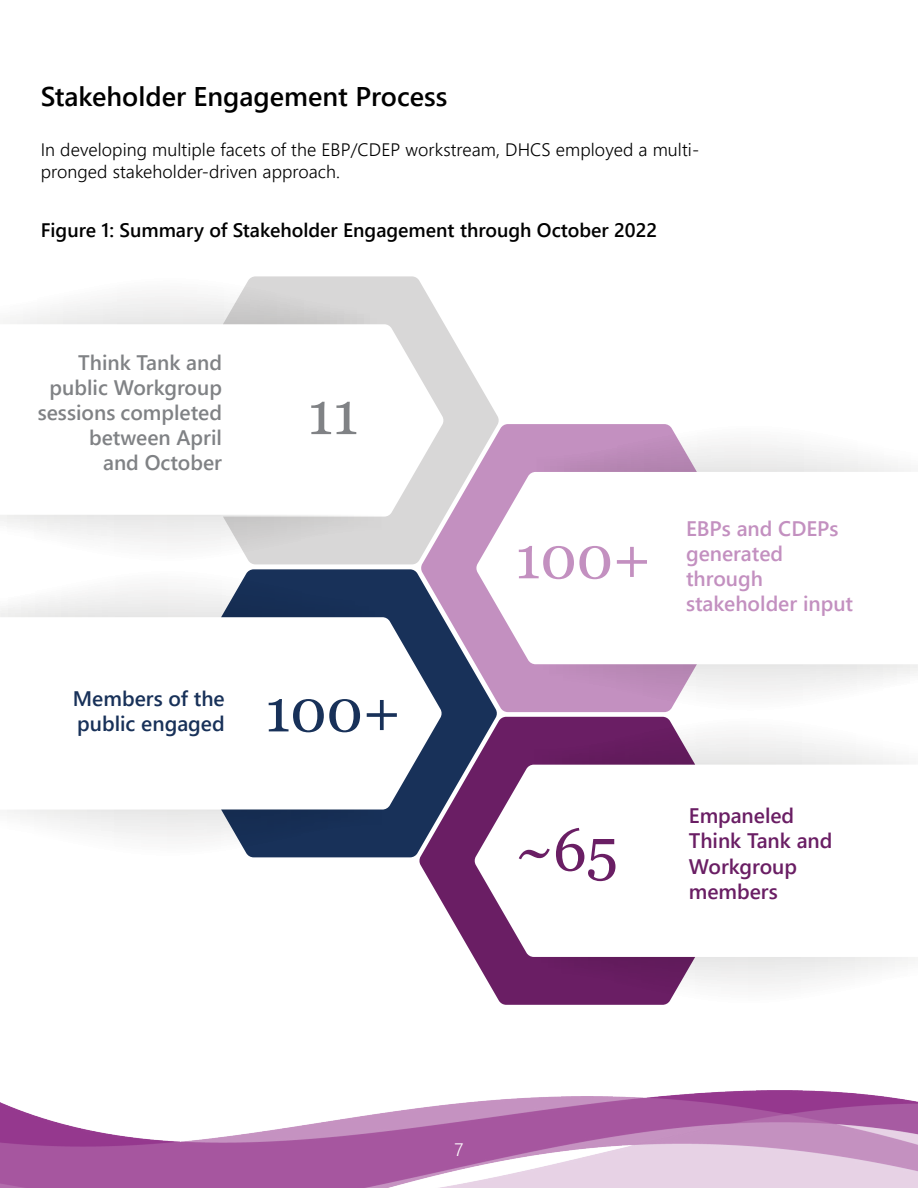
<style>
.page{position:relative;width:918px;height:1188px;background:#fff}
.page>*{position:absolute;margin:0;border:0;box-sizing:border-box;transform-origin:0 0}
.t1{font:60px "Georgia";color:#c390c0}
.t2{font:60px "Georgia";color:#183159}
.t3{font:60px "Georgia";color:#6a1e64}
.t4{font:60px "Georgia";color:#808285}
.t5{font:600 27px "Segoe UI";color:#000}
.t6{font:600 21px/25.2px "Segoe UI";color:#808285;text-align:right}
.t7{font:600 21px/25.2px "Segoe UI";color:#c390c0}
.t8{font:600 21px/25.2px "Segoe UI";color:#6a1e64}
.t9{font:600 21px/25.2px "Segoe UI";color:#183159}
.t10{font:600 19.5px "Segoe UI";color:#000}
.t11{font:300 18px/22.5px "Segoe UI";letter-spacing:.005em;color:#000}
.t12{font:300 18px "Segoe UI";color:#fff}
</style>
<div class="page">
<img style="left:0;top:1091px;width:918px;height:97px">
<svg style="left:221px;top:569px;width:276px;height:288px"></svg>
<svg style="left:7px;top:810px;width:374px;height:47px"></svg>
<svg style="left:0;top:569px;width:381px;height:48px"></svg>
<svg style="left:421px;top:424px;width:116px;height:288px;fill:#c390c0"></svg>
<svg style="left:537px;top:424px;width:374px;height:48px"></svg>
<svg style="left:419px;top:717px;width:276px;height:288px"></svg>
<svg style="left:535px;top:664px;width:383px;height:101px"></svg>
<svg style="left:535px;top:957px;width:380px;height:48px"></svg>
<svg style="left:223px;top:276px;width:276px;height:288px"></svg>
<svg style="left:0;top:515px;width:381px;height:48px"></svg>
<svg style="left:3px;top:276px;width:380px;height:48px"></svg>
<h2 class="t5" style="left:41px;top:71px;width:408px">Stakeholder Engagement Process</h2>
<p class="t11" style="left:41px;top:136px;width:660px">In developing multiple facets of the EBP/CDEP workstream, DHCS employed a multi&shy;pronged stakeholder-driven approach.</p>
<h2 class="t10" style="left:41px;top:212px;width:618px">Figure 1: Summary of Stakeholder Engagement through October 2022</h2>
<p class="t6" style="left:38px;top:348px;width:186px">Think Tank and public Workgroup sessions completed between April<br>and October</p>
<p class="t4" style="left:307px;top:377px;width:52px">11</p>
<p class="t9" style="left:73px;top:684px;width:153px">Members of the public engaged</p>
<p class="t2" style="left:265px;top:674px;width:138px">100+</p>
<p class="t1" style="left:515px;top:521px;width:138px">100+</p>
<p class="t7" style="left:686px;top:514px;width:169px">EBPs and CDEPs generated through stakeholder input</p>
<p class="t3" style="left:515px;top:813px;width:105px">~65</p>
<p class="t8" style="left:689px;top:801px;width:145px">Empaneled<br>Think Tank and<br>Workgroup members</p>
<p class="t12" style="left:454px;top:1132px;width:11px">7</p>
</div>
